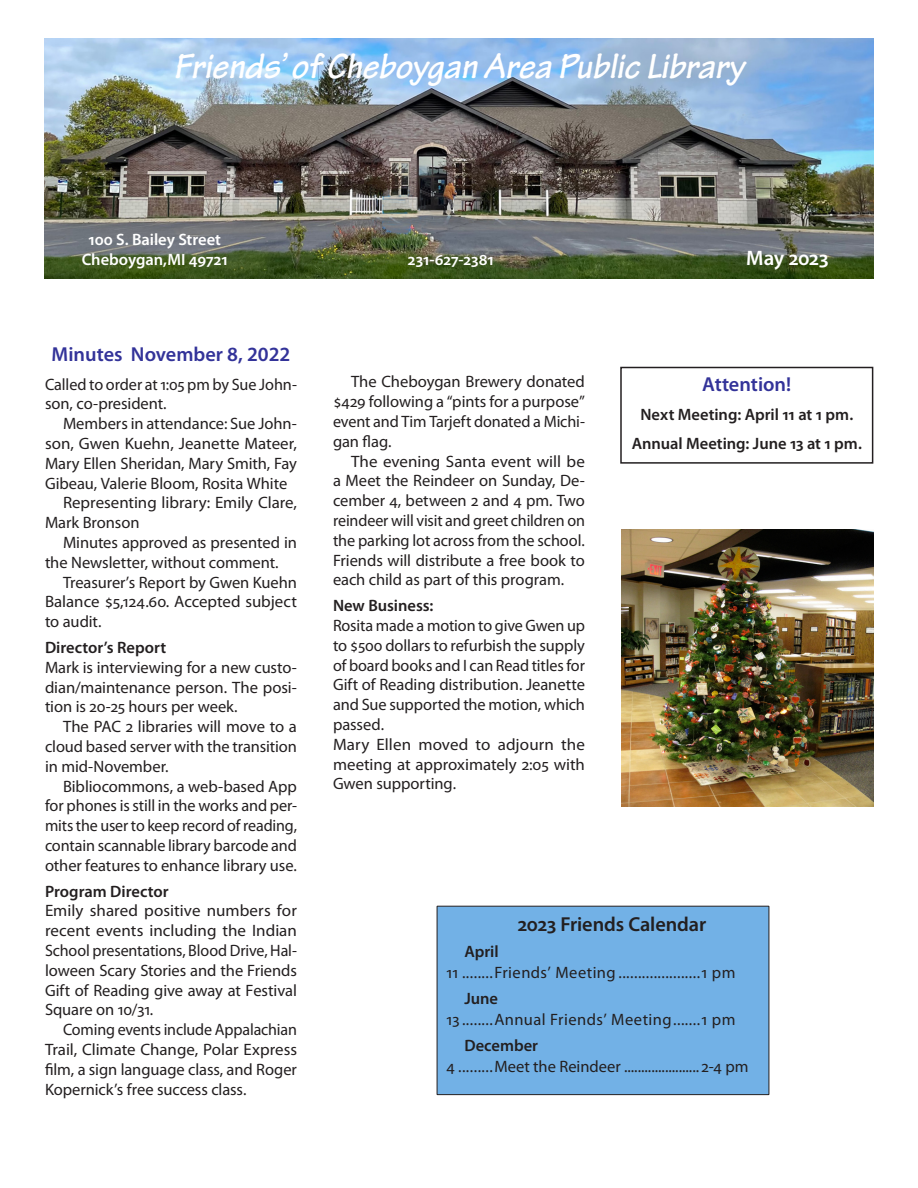
<style>
.page{position:relative;width:918px;height:1188px;background:#fff}
.page>*{position:absolute;margin:0;border:0;box-sizing:border-box;transform-origin:0 0}
.Banner_Address{font:italic 700 37.5px "Tekton Pro";color:#fff}
.Banner_Address-2{font:600 21px "Myriad Pro";letter-spacing:-.01em;color:#fff}
.Heading3{font:600 20.25px "Myriad Pro";color:#339}
.Library_Calendar_Hea{font:600 20.25px "Myriad Pro";letter-spacing:-.005em;color:#231f20}
.Body{font:16.5px/19.8px "Myriad Pro";letter-spacing:-.005em;color:#231f20;text-align:justify}
.Body_No_Indent{font:16.5px/19.8px "Myriad Pro";letter-spacing:-.005em;color:#231f20;text-align:justify}
.Body_No_Indent-2{font:600 16.5px "Myriad Pro";color:#231f20}
.Calendar__Days{font:16.5px "Myriad Pro";letter-spacing:.025em;color:#231f20}
.Calendar__Days-2{font:16.5px "Myriad Pro";color:#231f20}
.Banner_Address-3{font:600 16.5px "Myriad Pro";color:#fff}
.Calendar_Month{font:600 16.5px "Myriad Pro";color:#231f20}
</style>
<div class="page">
<img style="left:621px;top:530px;width:252px;height:277px">
<div style="left:437px;top:906px;width:332px;height:189px;background:#72b1e6"></div>
<div style="left:437px;top:906px;width:332px;height:189px;border:1px solid #231f20"></div>
<img style="left:45px;top:38px;width:828px;height:241px">
<div style="left:620px;top:367px;width:253px;height:97px;border:2px solid #231f20"></div>
<p class="Banner_Address" style="left:174px;top:44px;width:572px">Friends’ of Cheboygan Area Public Library</p>
<p class="Banner_Address-3" style="left:88px;top:229px;width:134px">100 S. Bailey Street</p>
<p class="Banner_Address-3" style="left:82px;top:249px;width:148px">Cheboygan,MI 49721</p>
<p class="Banner_Address-3" style="left:408px;top:249px;width:87px">231-627-2381</p>
<p class="Banner_Address-2" style="left:746px;top:244px;width:84px">May 2023</p>
<p class="Heading3" style="left:51px;top:341px;width:241px">Minutes November 8, 2022</p>
<p class="Body_No_Indent" style="left:45px;top:374px;width:254px">Called to order at 1:05 pm by Sue John&shy;son, co-president.</p>
<p class="Body" style="left:45px;top:413px;width:254px;text-indent:18px">Members in attendance: Sue John&shy;son, Gwen Kuehn, Jeanette Mateer, Mary Ellen Sheridan, Mary Smith, Fay Gibeau, Valerie Bloom, Rosita White</p>
<p class="Body" style="left:45px;top:493px;width:254px;text-indent:18px">Representing library: Emily Clare,<br>Mark Bronson</p>
<p class="Body" style="left:45px;top:532px;width:254px;text-indent:18px">Minutes approved as presented in the Newsletter, without comment.</p>
<p class="Body" style="left:63px;top:572px;width:236px">Treasurer’s Report by Gwen Kuehn</p>
<p class="Body_No_Indent" style="left:45px;top:592px;width:254px">Balance $5,124.60. Accepted subject to audit.</p>
<p class="Body_No_Indent-2" style="left:45px;top:637px;width:123px">Director’s Report</p>
<p class="Body_No_Indent" style="left:45px;top:657px;width:254px">Mark is interviewing for a new custo&shy;dian/maintenance person. The posi&shy;tion is 20-25 hours per week.</p>
<p class="Body" style="left:45px;top:716px;width:254px;text-indent:18px">The PAC 2 libraries will move to a cloud based server with the transition in mid-November.</p>
<p class="Body" style="left:45px;top:776px;width:254px;text-indent:18px">Bibliocommons, a web-based App for phones is still in the works and per&shy;mits the user to keep record of reading, contain scannable library barcode and other features to enhance library use.</p>
<p class="Body_No_Indent-2" style="left:45px;top:881px;width:125px">Program Director</p>
<p class="Body_No_Indent" style="left:45px;top:901px;width:254px">Emily shared positive numbers for recent events including the Indian School presentations, Blood Drive, Hal&shy;loween Scary Stories and the Friends Gift of Reading give away at Festival Square on 10/31.</p>
<p class="Body" style="left:45px;top:1019px;width:254px;text-indent:18px">Coming events include Appalachian Trail, Climate Change, Polar Express film, a sign language class, and Roger Kopernick’s free success class.</p>
<p class="Body" style="left:333px;top:372px;width:254px;text-indent:18px">The Cheboygan Brewery donated $429 following a “pints for a purpose” event and Tim Tarjeft donated a Michi&shy;gan flag.</p>
<p class="Body" style="left:333px;top:451px;width:254px;text-indent:18px">The evening Santa event will be a Meet the Reindeer on Sunday, De&shy;cember 4, between 2 and 4 pm. Two reindeer will visit and greet children on the parking lot across from the school.<br>Friends will distribute a free book to each child as part of this program.</p>
<p class="Body_No_Indent-2" style="left:333px;top:595px;width:102px">New Business:</p>
<p class="Body_No_Indent" style="left:333px;top:615px;width:254px">Rosita made a motion to give Gwen up to $500 dollars to refurbish the supply of board books and I can Read titles for Gift of Reading distribution. Jeanette and Sue supported the motion, which passed.</p>
<p class="Body_No_Indent" style="left:333px;top:734px;width:253px">Mary Ellen moved to adjourn the meeting at approximately 2:05 with Gwen supporting.</p>
<p class="Heading3" style="left:702px;top:371px;width:90px">Attention!</p>
<p class="Body_No_Indent-2" style="left:640px;top:404px;width:214px">Next Meeting: April 11 at 1 pm.</p>
<p class="Body_No_Indent-2" style="left:632px;top:432px;width:232px">Annual Meeting: June 13 at 1 pm.</p>
<p class="Library_Calendar_Hea" style="left:518px;top:911px;width:190px">2023 Friends Calendar</p>
<p class="Calendar_Month" style="left:464px;top:941px;width:36px">April</p>
<p class="Calendar__Days" style="left:446px;top:962px;width:291px">11 ........Friends’ Meeting .....................1 pm</p>
<p class="Calendar_Month" style="left:464px;top:988px;width:35px">June</p>
<p class="Calendar__Days" style="left:446px;top:1009px;width:291px">13 ........Annual Friends’ Meeting.......1 pm</p>
<p class="Calendar_Month" style="left:464px;top:1035px;width:75px">December</p>
<p class="Calendar__Days-2" style="left:446px;top:1056px;width:304px">4 .........Meet the Reindeer ...................... 2-4 pm</p>
</div>
